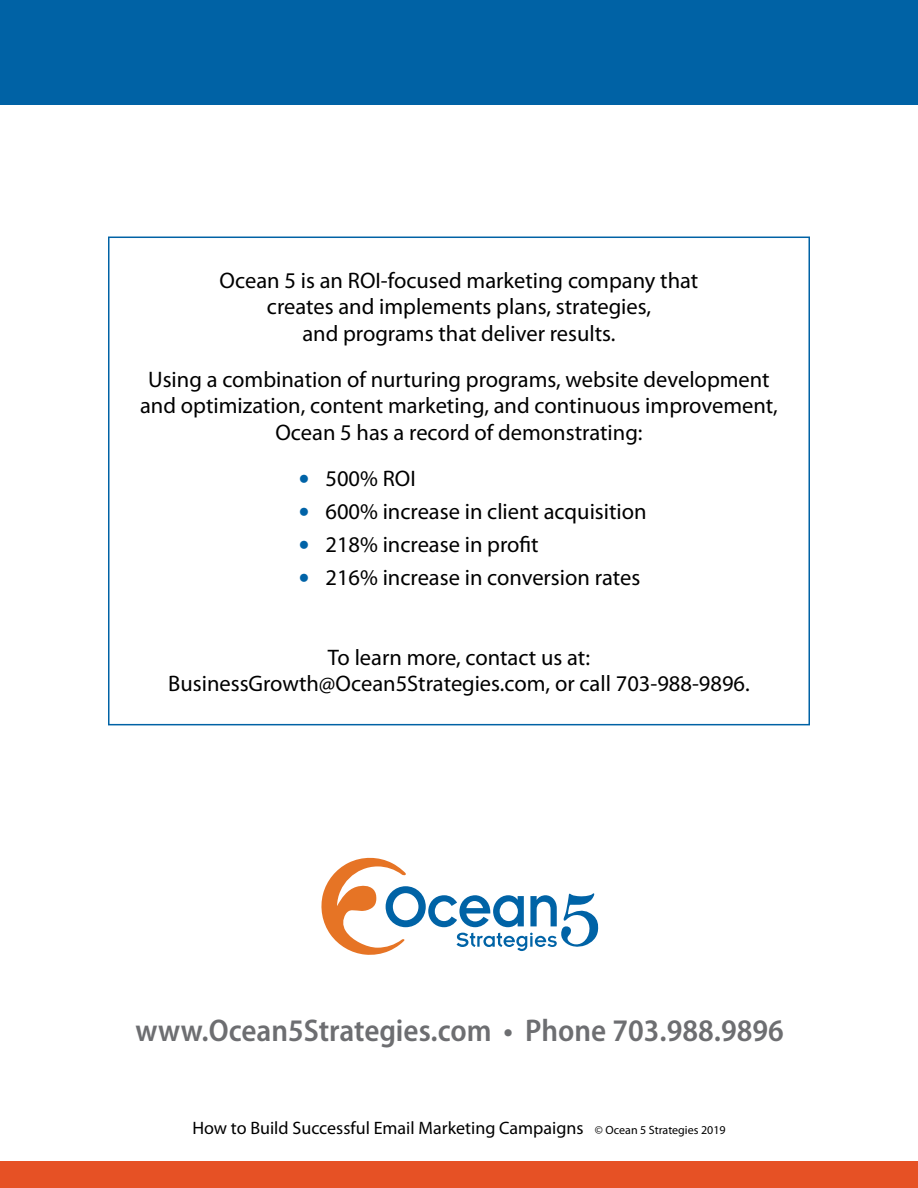
<style>
.page{position:relative;width:918px;height:1188px;background:#fff}
.page>*{position:absolute;margin:0;border:0;box-sizing:border-box;transform-origin:0 0}
.t1{font:600 semi-condensed 31.5px "Myriad Pro";color:#6d6e71}
.t2{font:22.5px/26.2px "Myriad Pro";color:#000;text-align:center}
.t3{font:18px "Myriad Pro";color:#000}
.s1{font-family:"Calibri";font-weight:700;color:#0063a7}
.s2{font-size:12px}
</style>
<div class="page">
<div style="left:0;top:0;width:918px;height:105px;background:#0062a5"></div>
<div style="left:0;top:1161px;width:918px;height:27px;background:#e65125"></div>
<div style="left:108px;top:237px;width:702px;height:488px;border:2px solid #0062a5"></div>
<svg style="left:321px;top:857px;width:278px;height:98px"></svg>
<p class="t2" style="left:220px;top:267px;width:480px">Ocean 5 is an ROI-focused marketing company that creates and implements plans, strategies,<br>and programs that deliver results.</p>
<p class="t2" style="left:140px;top:366px;width:639px">Using a combination of nurturing programs, website development and optimization, content marketing, and continuous improvement,<br>Ocean 5 has a record of demonstrating:</p>
<p class="t2" style="left:298px;top:465px;width:119px"><span class="s1">•</span> 500% ROI</p>
<p class="t2" style="left:298px;top:498px;width:350px"><span class="s1">•</span> 600% increase in client acquisition</p>
<p class="t2" style="left:298px;top:531px;width:242px"><span class="s1">•</span> 218% increase in profit</p>
<p class="t2" style="left:298px;top:564px;width:343px"><span class="s1">•</span> 216% increase in conversion rates</p>
<p class="t2" style="left:168px;top:644px;width:583px">To learn more, contact us at:<br>BusinessGrowth@Ocean5Strategies.com, or call 703-988-9896.</p>
<h1 class="t1" style="left:135px;top:1011px;width:650px">www.Ocean5Strategies.com • Phone 703.988.9896</h1>
<p class="t3" style="left:192px;top:1117px;width:535px">How to Build Successful Email Marketing Campaigns <span class="s2">© Ocean 5 Strategies 2019</span></p>
</div>
